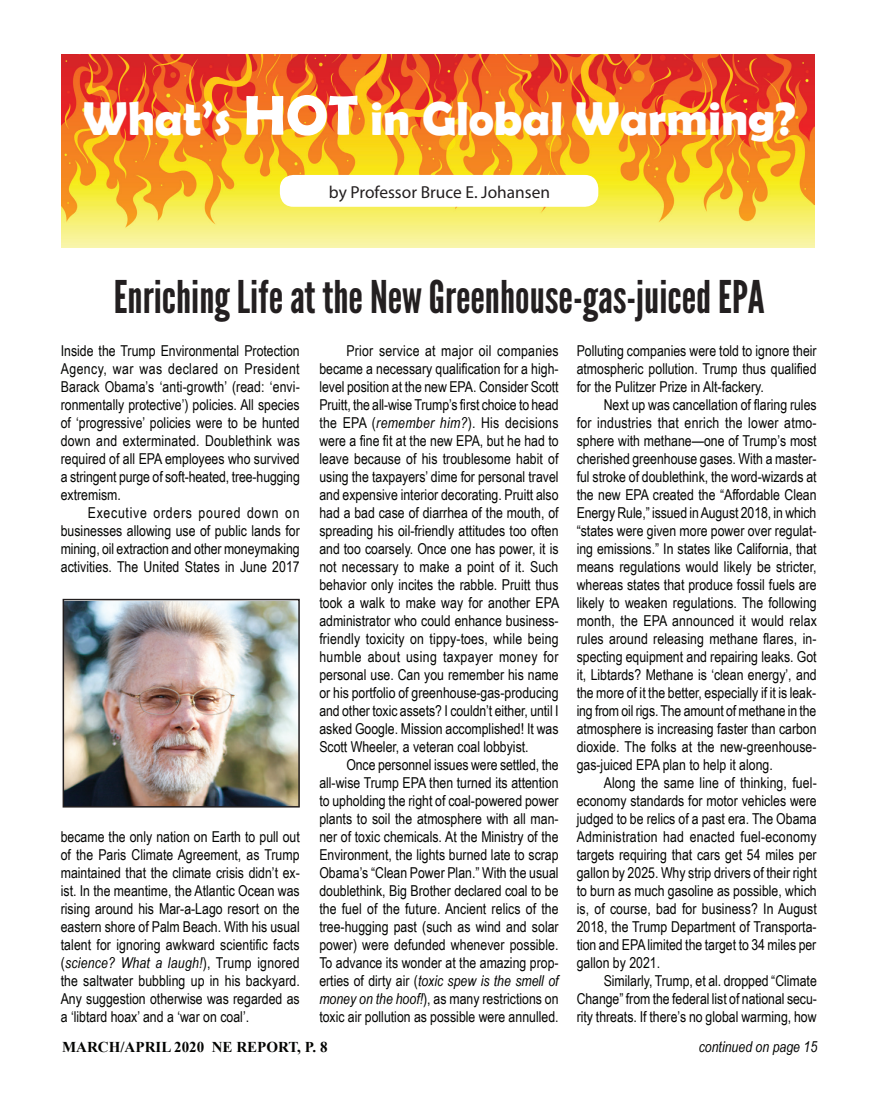
<style>
.page{position:relative;width:878px;height:1107px;background:#fff}
.page>*{position:absolute;margin:0;border:0;box-sizing:border-box;transform-origin:0 0}
.t1{font:700 47.7px "Berlin Sans FB Demi";color:#fff}
.t2{font:45px "League Gothic";color:#231f20}
.t3{font:17.4px "Myriad Pro";color:#231f20}
.t4{font:15px/18px "Arial Narrow";color:#040503;text-align:justify}
.t5{font:700 15px "Times New Roman";color:#040503}
.t6{font:italic 15px "Arial Narrow";color:#040503}
.s1{font-size:56.4px}
.s2{font-style:italic}
</style>
<div class="page">
<img style="left:61px;top:54px;width:753px;height:194px">
<div style="left:280px;top:175px;width:318px;height:32px;background:#fff;border-radius:14px"></div>
<img style="left:66px;top:602px;width:231px;height:203px">
<div style="left:63px;top:599px;width:237px;height:209px;border:2px solid #231f20"></div>
<h1 class="t1" style="left:83px;top:91px;width:714px">What’s <span class="s1">HOT</span> in Global Warming?</h1>
<p class="t3" style="left:329px;top:181px;width:223px">by Professor Bruce E. Johansen</p>
<h2 class="t2" style="left:114px;top:271px;width:652px">Enriching Life at the New Greenhouse-gas-juiced EPA</h2>
<p class="t4" style="left:61px;top:341px;width:241px">Inside the Trump Environmental Protection Agency, war was declared on President Barack Obama’s ‘anti-growth’ (read: ‘envi&shy;ronmentally protective’) policies. All species of ‘progressive’ policies were to be hunted down and exterminated. Doublethink was required of all EPA employees who survived a stringent purge of soft-heated, tree-hugging extremism.</p>
<p class="t4" style="left:61px;top:503px;width:240px;text-indent:27px">Executive orders poured down on businesses allowing use of public lands for mining, oil extraction and other moneymaking activities. The United States in June 2017</p>
<p class="t4" style="left:319px;top:341px;width:241px;text-indent:27px">Prior service at major oil companies became a necessary qualification for a high&shy;level position at the new EPA. Consider Scott Pruitt, the all-wise Trump’s first choice to head the EPA (<span class="s2">remember him?</span>). His decisions were a fine fit at the new EPA, but he had to leave because of his troublesome habit of using the taxpayers’ dime for personal travel and expensive interior decorating. Pruitt also had a bad case of diarrhea of the mouth, of spreading his oil-friendly attitudes too often and too coarsely. Once one has power, it is not necessary to make a point of it. Such behavior only incites the rabble. Pruitt thus took a walk to make way for another EPA administrator who could enhance business&shy;friendly toxicity on tippy-toes, while being humble about using taxpayer money for personal use. Can you remember his name or his portfolio of greenhouse-gas-producing and other toxic assets? I couldn’t either, until I asked Google. Mission accomplished! It was Scott Wheeler, a veteran coal lobbyist.</p>
<p class="t4" style="left:319px;top:755px;width:241px;text-indent:27px">Once personnel issues were settled, the all-wise Trump EPA then turned its attention to upholding the right of coal-powered power plants to soil the atmosphere with all man&shy;ner of toxic chemicals. At the Ministry of the Environment, the lights burned late to scrap Obama’s “Clean Power Plan.” With the usual doublethink, Big Brother declared coal to be the fuel of the future. Ancient relics of the tree-hugging past (such as wind and solar power) were defunded whenever possible.<br>To advance its wonder at the amazing prop&shy;erties of dirty air (<span class="s2">toxic spew is the smell of money on the hoof!</span>), as many restrictions on toxic air pollution as possible were annulled.</p>
<p class="t4" style="left:576px;top:341px;width:241px">Polluting companies were told to ignore their atmospheric pollution. Trump thus qualified for the Pulitzer Prize in Alt-fackery.</p>
<p class="t4" style="left:576px;top:395px;width:242px;text-indent:27px">Next up was cancellation of flaring rules for industries that enrich the lower atmo&shy;sphere with methane—one of Trump’s most cherished greenhouse gases. With a master&shy;ful stroke of doublethink, the word-wizards at the new EPA created the “Affordable Clean Energy Rule,” issued in August 2018, in which “states were given more power over regulat&shy;ing emissions.” In states like California, that means regulations would likely be stricter, whereas states that produce fossil fuels are likely to weaken regulations. The following month, the EPA announced it would relax rules around releasing methane flares, in&shy;specting equipment and repairing leaks. Got it, Libtards? Methane is ‘clean energy’, and the more of it the better, especially if it is leak&shy;ing from oil rigs. The amount of methane in the atmosphere is increasing faster than carbon dioxide. The folks at the new-greenhouse&shy;gas-juiced EPA plan to help it along.</p>
<p class="t4" style="left:576px;top:773px;width:242px;text-indent:27px">Along the same line of thinking, fuel&shy;economy standards for motor vehicles were judged to be relics of a past era. The Obama Administration had enacted fuel-economy targets requiring that cars get 54 miles per gallon by 2025. Why strip drivers of their right to burn as much gasoline as possible, which is, of course, bad for business? In August 2018, the Trump Department of Transporta&shy;tion and EPA limited the target to 34 miles per gallon by 2021.</p>
<p class="t4" style="left:576px;top:971px;width:242px;text-indent:27px">Similarly, Trump, et al. dropped “Climate Change” from the federal list of national secu&shy;rity threats. If there’s no global warming, how</p>
<p class="t6" style="left:698px;top:1037px;width:120px">continued on page 15</p>
<p class="t4" style="left:61px;top:827px;width:240px">became the only nation on Earth to pull out of the Paris Climate Agreement, as Trump maintained that the climate crisis didn’t ex&shy;ist. In the meantime, the Atlantic Ocean was rising around his Mar-a-Lago resort on the eastern shore of Palm Beach. With his usual talent for ignoring awkward scientific facts (<span class="s2">science? What a laugh!</span>), Trump ignored the saltwater bubbling up in his backyard.<br>Any suggestion otherwise was regarded as a ‘libtard hoax’ and a ‘war on coal’.</p>
<p class="t5" style="left:62px;top:1037px;width:267px">MARCH/APRIL 2020 NE REPORT, P. 8</p>
</div>
